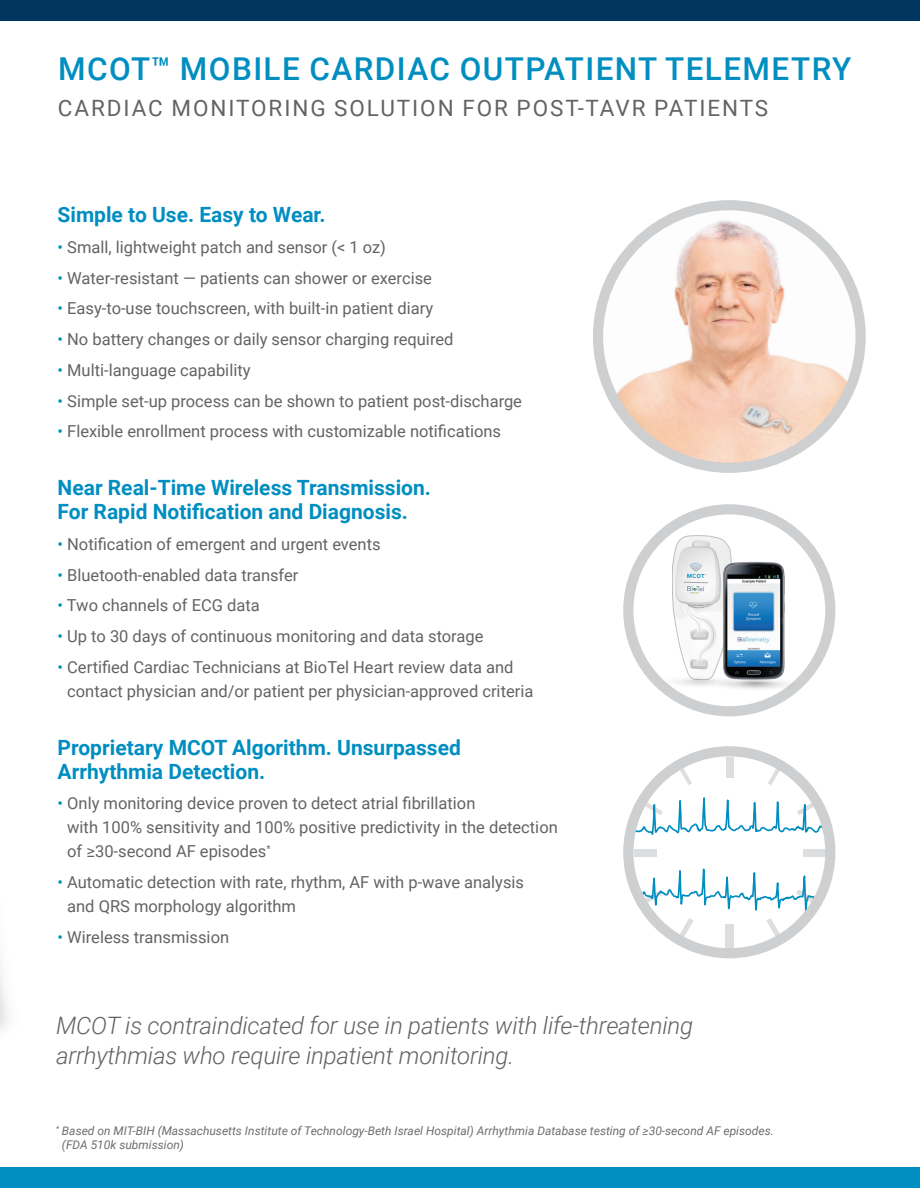
<style>
.page{position:relative;width:920px;height:1188px;background:#fff}
.page>*{position:absolute;margin:0;border:0;box-sizing:border-box;transform-origin:0 0}
.t1{font:500 31.5px "Roboto";letter-spacing:.045em;color:#008ec1}
.t2{font:italic 300 24px/30px "Roboto";letter-spacing:-.01em;color:#636366}
.t3{font:22.5px "Roboto";letter-spacing:.085em;color:#636366}
.t4{font:700 21px/24px "Roboto";color:#008ec1}
.t5{font:16.5px/24px "Roboto";color:#636366}
.t6{font:italic 12px/14.4px "Roboto";color:#6c6d70}
.s1{color:#008ec1}
</style>
<div class="page">
<div style="left:0;top:0;width:920px;height:20px;background:#003560"></div>
<div style="left:0;top:1168px;width:920px;height:20px;background:#008ec1"></div>
<img style="left:598px;top:205px;width:262px;height:263px;border-radius:131px">
<div style="left:593px;top:200px;width:273px;height:273px;border:10px solid #cecfd1;border-radius:50%"></div>
<div style="left:725px;top:925px;width:9px;height:25px;background:#dddee0"></div>
<div style="left:726px;top:758px;width:7px;height:20px;background:#dddee0"></div>
<svg style="left:630px;top:762px;width:200px;height:177px"></svg>
<div style="left:623px;top:746px;width:212px;height:212px;border:10px solid #cecfd1;border-radius:50%"></div>
<div style="left:623px;top:504px;width:212px;height:212px;border:10px solid #cecfd1;border-radius:50%"></div>
<svg style="left:672px;top:535px;width:60px;height:125px"></svg>
<img style="left:652px;top:660px;width:54px;height:38px">
<img style="left:706px;top:668px;width:100px;height:32px">
<img style="left:705px;top:557px;width:99px;height:128px">
<p class="t1" style="left:58px;top:47px;width:794px">MCOT™ MOBILE CARDIAC OUTPATIENT TELEMETRY</p>
<p class="t3" style="left:58px;top:92px;width:712px">CARDIAC MONITORING SOLUTION FOR POST-TAVR PATIENTS</p>
<p class="t4" style="left:58px;top:202px;width:270px">Simple to Use. Easy to Wear.</p>
<p class="t5" style="left:58px;top:234px;width:330px"><span class="s1">•</span> Small, lightweight patch and sensor (&lt; 1 oz)</p>
<p class="t5" style="left:58px;top:265px;width:376px"><span class="s1">•</span> Water-resistant — patients can shower or exercise</p>
<p class="t5" style="left:58px;top:296px;width:377px"><span class="s1">•</span> Easy-to-use touchscreen, with built-in patient diary</p>
<p class="t5" style="left:58px;top:327px;width:397px"><span class="s1">•</span> No battery changes or daily sensor charging required</p>
<p class="t5" style="left:58px;top:357px;width:194px"><span class="s1">•</span> Multi-language capability</p>
<p class="t5" style="left:58px;top:388px;width:466px"><span class="s1">•</span> Simple set-up process can be shown to patient post-discharge</p>
<p class="t5" style="left:58px;top:419px;width:445px"><span class="s1">•</span> Flexible enrollment process with customizable notifications</p>
<p class="t4" style="left:58px;top:475px;width:375px">Near Real-Time Wireless Transmission.<br>For Rapid Notification and Diagnosis.</p>
<p class="t5" style="left:58px;top:531px;width:324px"><span class="s1">•</span> Notification of emergent and urgent events</p>
<p class="t5" style="left:58px;top:562px;width:242px"><span class="s1">•</span> Bluetooth-enabled data transfer</p>
<p class="t5" style="left:58px;top:593px;width:204px"><span class="s1">•</span> Two channels of ECG data</p>
<p class="t5" style="left:58px;top:624px;width:427px"><span class="s1">•</span> Up to 30 days of continuous monitoring and data storage</p>
<p class="t5" style="left:67px;top:654px;width:468px;text-indent:-10px"><span class="s1">•</span> Certified Cardiac Technicians at BioTel Heart review data and contact physician and/or patient per physician-approved criteria</p>
<p class="t4" style="left:58px;top:734px;width:405px">Proprietary MCOT Algorithm. Unsurpassed<br>Arrhythmia Detection.</p>
<p class="t5" style="left:67px;top:791px;width:492px;text-indent:-10px"><span class="s1">•</span> Only monitoring device proven to detect atrial fibrillation<br>with 100% sensitivity and 100% positive predictivity in the detection of ≥30-second AF episodes<sup>*</sup></p>
<p class="t5" style="left:67px;top:870px;width:458px;text-indent:-10px"><span class="s1">•</span> Automatic detection with rate, rhythm, AF with p-wave analysis and QRS morphology algorithm</p>
<p class="t5" style="left:58px;top:924px;width:173px"><span class="s1">•</span> Wireless transmission</p>
<p class="t2" style="left:56px;top:1010px;width:639px">MCOT is contraindicated for use in patients with life-threatening arrhythmias who require inpatient monitoring.</p>
<p class="t6" style="left:62px;top:1123px;width:713px;text-indent:-6px"><sup>*</sup> Based on MIT-BIH (Massachusetts Institute of Technology-Beth Israel Hospital) Arrhythmia Database testing of ≥30-second AF episodes. (FDA 510k submission)</p>
</div>
